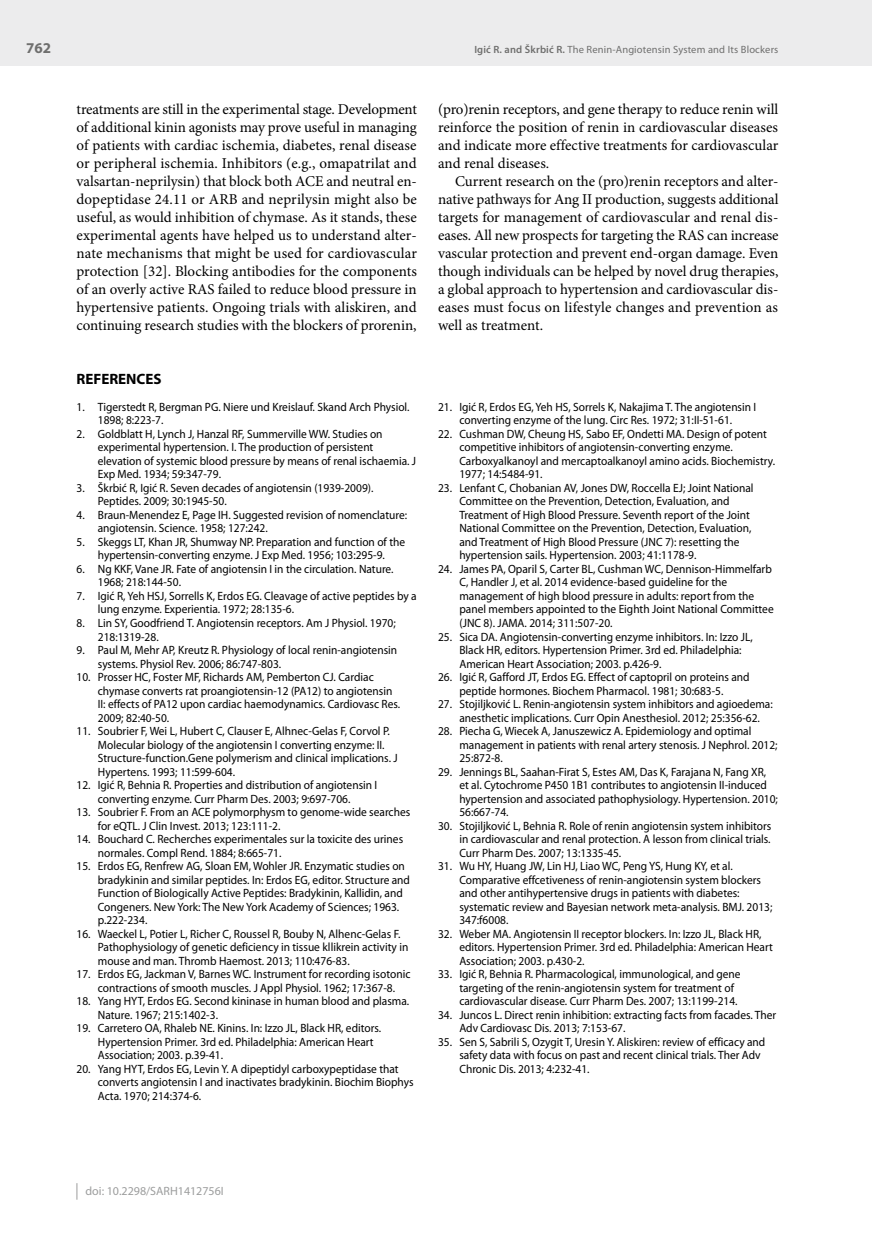
<style>
.page{position:relative;width:872px;height:1234px;background:#fff}
.page>*{position:absolute;margin:0;border:0;box-sizing:border-box;transform-origin:0 0}
.t1{font:15px/18px "Minion Pro";color:#000;text-align:justify}
.t2{font:700 15px "Myriad Pro";color:#000}
.t3{font:700 15px "Myriad Pro";color:#6f6f6e}
.t4{font:12px/13.5px "Myriad Pro";color:#000;scale:.95 1}
.t5{font:12px "Myriad Pro";color:#9c9d9d}
.t6{font:10.5px "Myriad Pro";letter-spacing:.015em;color:#6f6f6e}
.s1{font-weight:600}
</style>
<div class="page">
<div style="left:0;top:0;width:872px;height:66px;background:#ececed"></div>
<svg style="left:77px;top:1183px;width:1px;height:16px"></svg>
<p class="t3" style="left:26px;top:40px;width:26px">762</p>
<p class="t6" style="left:474px;top:44px;width:305px"><span class="s1">Igić R. and Škrbić R.</span> The Renin-Angiotensin System and Its Blockers</p>
<p class="t1" style="left:77px;top:100px;width:342px">treatments are still in the experimental stage. Development of additional kinin agonists may prove useful in managing of patients with cardiac ischemia, diabetes, renal disease or peripheral ischemia. Inhibitors (e.g., omapatrilat and valsartan-neprilysin) that block both ACE and neutral en&shy;dopeptidase 24.11 or ARB and neprilysin might also be useful, as would inhibition of chymase. As it stands, these experimental agents have helped us to understand alter&shy;nate mechanisms that might be used for cardiovascular protection [32]. Blocking antibodies for the components of an overly active RAS failed to reduce blood pressure in hypertensive patients. Ongoing trials with aliskiren, and continuing research studies with the blockers of prorenin,</p>
<p class="t1" style="left:438px;top:100px;width:342px">(pro)renin receptors, and gene therapy to reduce renin will reinforce the position of renin in cardiovascular diseases and indicate more effective treatments for cardiovascular and renal diseases.</p>
<p class="t1" style="left:438px;top:172px;width:342px;text-indent:17px">Current research on the (pro)renin receptors and alter&shy;native pathways for Ang II production, suggests additional targets for management of cardiovascular and renal dis&shy;eases. All new prospects for targeting the RAS can increase vascular protection and prevent end-organ damage. Even though individuals can be helped by novel drug therapies, a global approach to hypertension and cardiovascular dis&shy;eases must focus on lifestyle changes and prevention as well as treatment.</p>
<p class="t2" style="left:77px;top:370px;width:87px">REFERENCES</p>
<p class="t4" style="left:98px;top:400px;width:330px;text-indent:-21px">1. Tigerstedt R, Bergman PG. Niere und Kreislauf. Skand Arch Physiol.<br>1898; 8:223-7.</p>
<p class="t4" style="left:98px;top:427px;width:336px;text-indent:-21px">2. Goldblatt H, Lynch J, Hanzal RF, Summerville WW. Studies on experimental hypertension. I. The production of persistent elevation of systemic blood pressure by means of renal ischaemia. J Exp Med. 1934; 59:347-79.</p>
<p class="t4" style="left:98px;top:481px;width:292px;text-indent:-21px">3. Škrbić R, Igić R. Seven decades of angiotensin (1939-2009).<br>Peptides. 2009; 30:1945-50.</p>
<p class="t4" style="left:98px;top:508px;width:327px;text-indent:-21px">4. Braun-Menendez E, Page IH. Suggested revision of nomenclature: angiotensin. Science. 1958; 127:242.</p>
<p class="t4" style="left:77px;top:535px;width:347px;text-align:center">5. Skeggs LT, Khan JR, Shumway NP. Preparation and function of the hypertensin-converting enzyme. J Exp Med. 1956; 103:295-9.</p>
<p class="t4" style="left:98px;top:562px;width:313px;text-indent:-21px">6. Ng KKF, Vane JR. Fate of angiotensin I in the circulation. Nature.<br>1968; 218:144-50.</p>
<p class="t4" style="left:98px;top:589px;width:337px;text-indent:-21px">7. Igić R, Yeh HSJ, Sorrells K, Erdos EG. Cleavage of active peptides by a lung enzyme. Experientia. 1972; 28:135-6.</p>
<p class="t4" style="left:98px;top:616px;width:315px;text-indent:-21px">8. Lin SY, Goodfriend T. Angiotensin receptors. Am J Physiol. 1970;<br>218:1319-28.</p>
<p class="t4" style="left:98px;top:643px;width:317px;text-indent:-21px">9. Paul M, Mehr AP, Kreutz R. Physiology of local renin-angiotensin systems. Physiol Rev. 2006; 86:747-803.</p>
<p class="t4" style="left:98px;top:670px;width:320px;text-indent:-21px">10. Prosser HC, Foster MF, Richards AM, Pemberton CJ. Cardiac chymase converts rat proangiotensin-12 (PA12) to angiotensin II: effects of PA12 upon cardiac haemodynamics. Cardiovasc Res.<br>2009; 82:40-50.</p>
<p class="t4" style="left:98px;top:724px;width:317px;text-indent:-21px">11. Soubrier F, Wei L, Hubert C, Clauser E, Alhnec-Gelas F, Corvol P.<br>Molecular biology of the angiotensin I converting enzyme: II.<br>Structure-function.Gene polymerism and clinical implications. J Hypertens. 1993; 11:599-604.</p>
<p class="t4" style="left:77px;top:778px;width:318px;text-align:center">12. Igić R, Behnia R. Properties and distribution of angiotensin I converting enzyme. Curr Pharm Des. 2003; 9:697-706.</p>
<p class="t4" style="left:98px;top:805px;width:330px;text-indent:-21px">13. Soubrier F. From an ACE polymorphysm to genome-wide searches for eQTL. J Clin Invest. 2013; 123:111-2.</p>
<p class="t4" style="left:98px;top:832px;width:323px;text-indent:-21px">14. Bouchard C. Recherches experimentales sur la toxicite des urines normales. Compl Rend. 1884; 8:665-71.</p>
<p class="t4" style="left:98px;top:859px;width:330px;text-indent:-21px">15. Erdos EG, Renfrew AG, Sloan EM, Wohler JR. Enzymatic studies on bradykinin and similar peptides. In: Erdos EG, editor. Structure and Function of Biologically Active Peptides: Bradykinin, Kallidin, and Congeners. New York: The New York Academy of Sciences; 1963. p.222-234.</p>
<p class="t4" style="left:98px;top:926px;width:328px;text-indent:-21px">16. Waeckel L, Potier L, Richer C, Roussel R, Bouby N, Alhenc-Gelas F.<br>Pathophysiology of genetic deficiency in tissue kllikrein activity in mouse and man. Thromb Haemost. 2013; 110:476-83.</p>
<p class="t4" style="left:77px;top:967px;width:353px;text-align:center">17. Erdos EG, Jackman V, Barnes WC. Instrument for recording isotonic contractions of smooth muscles. J Appl Physiol. 1962; 17:367-8.</p>
<p class="t4" style="left:98px;top:994px;width:329px;text-indent:-21px">18. Yang HYT, Erdos EG. Second kininase in human blood and plasma.<br>Nature. 1967; 215:1402-3.</p>
<p class="t4" style="left:98px;top:1021px;width:300px;text-indent:-21px">19. Carretero OA, Rhaleb NE. Kinins. In: Izzo JL, Black HR, editors.<br>Hypertension Primer. 3rd ed. Philadelphia: American Heart<br>Association; 2003. p.39-41.</p>
<p class="t4" style="left:98px;top:1061px;width:334px;text-indent:-21px">20. Yang HYT, Erdos EG, Levin Y. A dipeptidyl carboxypeptidase that converts angiotensin I and inactivates bradykinin. Biochim Biophys<br>Acta. 1970; 214:374-6.</p>
<p class="t4" style="left:438px;top:400px;width:336px;text-align:center">21. Igić R, Erdos EG, Yeh HS, Sorrels K, Nakajima T. The angiotensin I converting enzyme of the lung. Circ Res. 1972; 31:II-51-61.</p>
<p class="t4" style="left:459px;top:427px;width:334px;text-indent:-21px">22. Cushman DW, Cheung HS, Sabo EF, Ondetti MA. Design of potent competitive inhibitors of angiotensin-converting enzyme.<br>Carboxyalkanoyl and mercaptoalkanoyl amino acids. Biochemistry.<br>1977; 14:5484-91.</p>
<p class="t4" style="left:459px;top:481px;width:311px;text-indent:-21px">23. Lenfant C, Chobanian AV, Jones DW, Roccella EJ; Joint National Committee on the Prevention, Detection, Evaluation, and Treatment of High Blood Pressure. Seventh report of the Joint National Committee on the Prevention, Detection, Evaluation, and Treatment of High Blood Pressure (JNC 7): resetting the hypertension sails. Hypertension. 2003; 41:1178-9.</p>
<p class="t4" style="left:459px;top:562px;width:332px;text-indent:-21px">24. James PA, Oparil S, Carter BL, Cushman WC, Dennison-Himmelfarb C, Handler J, et al. 2014 evidence-based guideline for the management of high blood pressure in adults: report from the panel members appointed to the Eighth Joint National Committee (JNC 8). JAMA. 2014; 311:507-20.</p>
<p class="t4" style="left:459px;top:629px;width:310px;text-indent:-21px">25. Sica DA. Angiotensin-converting enzyme inhibitors. In: Izzo JL,<br>Black HR, editors. Hypertension Primer. 3rd ed. Philadelphia:<br>American Heart Association; 2003. p.426-9.</p>
<p class="t4" style="left:438px;top:670px;width:329px;text-align:center">26. Igić R, Gafford JT, Erdos EG. Effect of captopril on proteins and peptide hormones. Biochem Pharmacol. 1981; 30:683-5.</p>
<p class="t4" style="left:459px;top:697px;width:331px;text-indent:-21px">27. Stojiljković L. Renin-angiotensin system inhibitors and agioedema: anesthetic implications. Curr Opin Anesthesiol. 2012; 25:356-62.</p>
<p class="t4" style="left:459px;top:724px;width:336px;text-indent:-21px">28. Piecha G, Wiecek A, Januszewicz A. Epidemiology and optimal management in patients with renal artery stenosis. J Nephrol. 2012;<br>25:872-8.</p>
<p class="t4" style="left:459px;top:764px;width:337px;text-indent:-21px">29. Jennings BL, Saahan-Firat S, Estes AM, Das K, Farajana N, Fang XR, et al. Cytochrome P450 1B1 contributes to angiotensin II-induced hypertension and associated pathophysiology. Hypertension. 2010; 56:667-74.</p>
<p class="t4" style="left:459px;top:818px;width:330px;text-align:justify;text-indent:-21px">30. Stojiljković L, Behnia R. Role of renin angiotensin system inhibitors in cardiovascular and renal protection. A lesson from clinical trials.<br>Curr Pharm Des. 2007; 13:1335-45.</p>
<p class="t4" style="left:459px;top:859px;width:331px;text-indent:-21px">31. Wu HY, Huang JW, Lin HJ, Liao WC, Peng YS, Hung KY, et al.<br>Comparative effcetiveness of renin-angiotensin system blockers and other antihypertensive drugs in patients with diabetes: systematic review and Bayesian network meta-analysis. BMJ. 2013; 347:f6008.</p>
<p class="t4" style="left:459px;top:926px;width:331px;text-indent:-21px">32. Weber MA. Angiotensin II receptor blockers. In: Izzo JL, Black HR, editors. Hypertension Primer. 3rd ed. Philadelphia: American Heart<br>Association; 2003. p.430-2.</p>
<p class="t4" style="left:459px;top:967px;width:298px;text-indent:-21px">33. Igić R, Behnia R. Pharmacological, immunological, and gene targeting of the renin-angiotensin system for treatment of cardiovascular disease. Curr Pharm Des. 2007; 13:1199-214.</p>
<p class="t4" style="left:459px;top:1007px;width:335px;text-indent:-21px">34. Juncos L. Direct renin inhibition: extracting facts from facades. Ther<br>Adv Cardiovasc Dis. 2013; 7:153-67.</p>
<p class="t4" style="left:459px;top:1034px;width:324px;text-indent:-21px">35. Sen S, Sabrili S, Ozygit T, Uresin Y. Aliskiren: review of efficacy and safety data with focus on past and recent clinical trials. Ther Adv<br>Chronic Dis. 2013; 4:232-41.</p>
<p class="t5" style="left:86px;top:1184px;width:140px">doi: 10.2298/SARH1412756I</p>
</div>
